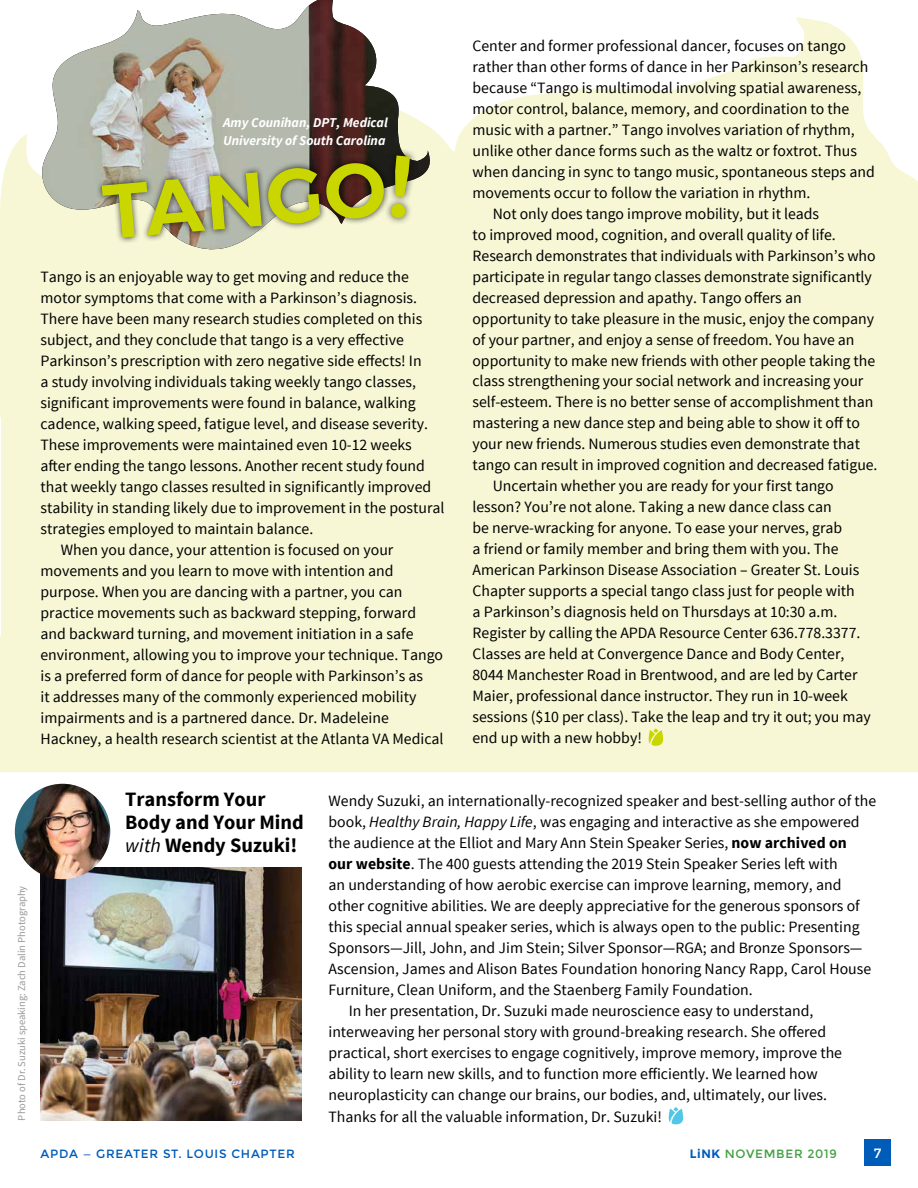
<style>
.page{position:relative;width:918px;height:1188px;background:#fff}
.page>*{position:absolute;margin:0;border:0;box-sizing:border-box;transform-origin:0 0}
.t1{font:700 20.4px/22.6px "Source Sans Pro";color:#000}
.t2{font:15.75px "Source Sans Pro";color:#000}
.t3{font:italic 700 13.5px/18px "Source Sans Pro";color:#fff}
.t4{font:13.5px "Montserrat";color:#fff}
.t5{font:12px "Montserrat";letter-spacing:.06em;color:#005cb9}
.t6{font:12px "Montserrat";letter-spacing:.06em;color:#43a042}
.t7{font:10.5px "Source Sans Pro";color:#979899}
.s1{font-weight:400;font-style:italic;font-size:19.95px}
.s2{font-style:italic}
.s3{font-weight:700}
.s4{font-weight:600;color:#005cb9}
</style>
<div class="page">
<div style="left:0;top:17px;width:918px;height:755px;background:#f7f7d6"></div>
<img style="left:40px;top:0;width:391px;height:251px">
<hr style="left:0;top:417px;width:1px;height:219px;background:#fff">
<svg style="left:648px;top:728px;width:16px;height:18px"></svg>
<div style="left:95px;top:157px;width:295px;height:87px;background:#000;opacity:.75"></div>
<svg style="left:102px;top:163px;width:282px;height:75px;background:#b6b865"></svg>
<div style="left:384px;top:148px;width:33px;height:77px;background:#000;opacity:.75"></div>
<svg style="left:391px;top:156px;width:19px;height:62px"></svg>
<svg style="left:668px;top:1107px;width:16px;height:17px"></svg>
<img style="left:40px;top:868px;width:261px;height:252px">
<img style="left:15px;top:784px;width:95px;height:95px;border-radius:48px">
<div style="left:864px;top:1139px;width:27px;height:27px;background:#005cb9"></div>
<p class="t3" style="left:223px;top:114px;width:166px">Amy Counihan, DPT, Medical<br>University of South Carolina</p>
<p class="t2" style="left:40px;top:267px;width:370px">Tango is an enjoyable way to get moving and reduce the</p>
<p class="t2" style="left:40px;top:288px;width:378px">motor symptoms that come with a Parkinson’s diagnosis.</p>
<p class="t2" style="left:40px;top:309px;width:383px">There have been many research studies completed on this</p>
<p class="t2" style="left:40px;top:330px;width:365px">subject, and they conclude that tango is a very effective</p>
<p class="t2" style="left:40px;top:351px;width:383px">Parkinson’s prescription with zero negative side effects! In</p>
<p class="t2" style="left:40px;top:372px;width:377px">a study involving individuals taking weekly tango classes,</p>
<p class="t2" style="left:40px;top:393px;width:377px">significant improvements were found in balance, walking</p>
<p class="t2" style="left:40px;top:414px;width:389px">cadence, walking speed, fatigue level, and disease severity.</p>
<p class="t2" style="left:40px;top:435px;width:373px">These improvements were maintained even 10-12 weeks</p>
<p class="t2" style="left:40px;top:456px;width:386px">after ending the tango lessons. Another recent study found</p>
<p class="t2" style="left:40px;top:477px;width:392px">that weekly tango classes resulted in significantly improved</p>
<p class="t2" style="left:40px;top:498px;width:406px">stability in standing likely due to improvement in the postural</p>
<p class="t2" style="left:40px;top:519px;width:274px">strategies employed to maintain balance.</p>
<p class="t2" style="left:61px;top:540px;width:334px">When you dance, your attention is focused on your</p>
<p class="t2" style="left:40px;top:561px;width:355px">movements and you learn to move with intention and</p>
<p class="t2" style="left:40px;top:582px;width:364px">purpose. When you are dancing with a partner, you can</p>
<p class="t2" style="left:40px;top:603px;width:377px">practice movements such as backward stepping, forward</p>
<p class="t2" style="left:40px;top:624px;width:375px">and backward turning, and movement initiation in a safe</p>
<p class="t2" style="left:40px;top:645px;width:404px">environment, allowing you to improve your technique. Tango</p>
<p class="t2" style="left:40px;top:666px;width:384px">is a preferred form of dance for people with Parkinson’s as</p>
<p class="t2" style="left:40px;top:687px;width:377px">it addresses many of the commonly experienced mobility</p>
<p class="t2" style="left:40px;top:708px;width:350px">impairments and is a partnered dance. Dr. Madeleine</p>
<p class="t2" style="left:40px;top:729px;width:405px">Hackney, a health research scientist at the Atlanta VA Medical</p>
<p class="t2" style="left:473px;top:36px;width:375px">Center and former professional dancer, focuses on tango</p>
<p class="t2" style="left:473px;top:57px;width:397px">rather than other forms of dance in her Parkinson’s research</p>
<p class="t2" style="left:473px;top:78px;width:391px">because “Tango is multimodal involving spatial awareness,</p>
<p class="t2" style="left:473px;top:99px;width:378px">motor control, balance, memory, and coordination to the</p>
<p class="t2" style="left:473px;top:120px;width:384px">music with a partner.” Tango involves variation of rhythm,</p>
<p class="t2" style="left:473px;top:141px;width:386px">unlike other dance forms such as the waltz or foxtrot. Thus</p>
<p class="t2" style="left:473px;top:162px;width:404px">when dancing in sync to tango music, spontaneous steps and</p>
<p class="t2" style="left:473px;top:183px;width:339px">movements occur to follow the variation in rhythm.</p>
<p class="t2" style="left:493px;top:204px;width:328px">Not only does tango improve mobility, but it leads</p>
<p class="t2" style="left:473px;top:225px;width:365px">to improved mood, cognition, and overall quality of life.</p>
<p class="t2" style="left:473px;top:246px;width:405px">Research demonstrates that individuals with Parkinson’s who</p>
<p class="t2" style="left:473px;top:267px;width:401px">participate in regular tango classes demonstrate significantly</p>
<p class="t2" style="left:473px;top:288px;width:331px">decreased depression and apathy. Tango offers an</p>
<p class="t2" style="left:473px;top:309px;width:403px">opportunity to take pleasure in the music, enjoy the company</p>
<p class="t2" style="left:473px;top:330px;width:384px">of your partner, and enjoy a sense of freedom. You have an</p>
<p class="t2" style="left:473px;top:351px;width:404px">opportunity to make new friends with other people taking the</p>
<p class="t2" style="left:473px;top:372px;width:392px">class strengthening your social network and increasing your</p>
<p class="t2" style="left:473px;top:392px;width:402px">self-esteem. There is no better sense of accomplishment than</p>
<p class="t2" style="left:473px;top:413px;width:389px">mastering a new dance step and being able to show it off to</p>
<p class="t2" style="left:473px;top:434px;width:389px">your new friends. Numerous studies even demonstrate that</p>
<p class="t2" style="left:473px;top:455px;width:407px">tango can result in improved cognition and decreased fatigue.</p>
<p class="t2" style="left:493px;top:476px;width:343px">Uncertain whether you are ready for your first tango</p>
<p class="t2" style="left:473px;top:497px;width:361px">lesson? You’re not alone. Taking a new dance class can</p>
<p class="t2" style="left:473px;top:518px;width:371px">be nerve-wracking for anyone. To ease your nerves, grab</p>
<p class="t2" style="left:473px;top:539px;width:368px">a friend or family member and bring them with you. The</p>
<p class="t2" style="left:473px;top:560px;width:388px">American Parkinson Disease Association – Greater St. Louis</p>
<p class="t2" style="left:473px;top:581px;width:384px">Chapter supports a special tango class just for people with</p>
<p class="t2" style="left:473px;top:602px;width:366px">a Parkinson’s diagnosis held on Thursdays at 10:30 a.m.</p>
<p class="t2" style="left:473px;top:623px;width:389px">Register by calling the APDA Resource Center 636.778.3377.</p>
<p class="t2" style="left:473px;top:644px;width:373px">Classes are held at Convergence Dance and Body Center,</p>
<p class="t2" style="left:473px;top:665px;width:387px">8044 Manchester Road in Brentwood, and are led by Carter</p>
<p class="t2" style="left:473px;top:686px;width:377px">Maier, professional dance instructor. They run in 10-week</p>
<p class="t2" style="left:473px;top:707px;width:400px">sessions ($10 per class). Take the leap and try it out; you may</p>
<p class="t2" style="left:473px;top:728px;width:171px">end up with a new hobby!</p>
<p class="t7" style="left:15px;top:1120px;width:236px;rotate:-90deg">Photo of Dr. Suzuki speaking: Zach Dalin Photography</p>
<p class="t1" style="left:125px;top:789px;width:180px">Transform Your<br>Body and Your Mind <span class="s1">with</span> Wendy Suzuki!</p>
<p class="t2" style="left:328px;top:791px;width:549px">Wendy Suzuki, an internationally-recognized speaker and best-selling author of the</p>
<p class="t2" style="left:328px;top:812px;width:533px">book, <span class="s2">Healthy Brain, Happy Life</span>, was engaging and interactive as she empowered</p>
<p class="t2" style="left:328px;top:833px;width:520px">the audience at the Elliot and Mary Ann Stein Speaker Series, <span class="s3">now archived on</span></p>
<p class="t2" style="left:328px;top:854px;width:511px"><span class="s3">our website</span>. The 400 guests attending the 2019 Stein Speaker Series left with</p>
<p class="t2" style="left:328px;top:875px;width:515px">an understanding of how aerobic exercise can improve learning, memory, and</p>
<p class="t2" style="left:328px;top:896px;width:533px">other cognitive abilities. We are deeply appreciative for the generous sponsors of</p>
<p class="t2" style="left:328px;top:917px;width:533px">this special annual speaker series, which is always open to the public: Presenting</p>
<p class="t2" style="left:328px;top:938px;width:536px">Sponsors—Jill, John, and Jim Stein; Silver Sponsor—RGA; and Bronze Sponsors—</p>
<p class="t2" style="left:328px;top:959px;width:544px">Ascension, James and Alison Bates Foundation honoring Nancy Rapp, Carol House</p>
<p class="t2" style="left:328px;top:980px;width:426px">Furniture, Clean Uniform, and the Staenberg Family Foundation.</p>
<p class="t2" style="left:349px;top:1001px;width:466px">In her presentation, Dr. Suzuki made neuroscience easy to understand,</p>
<p class="t2" style="left:328px;top:1022px;width:499px">interweaving her personal story with ground-breaking research. She offered</p>
<p class="t2" style="left:328px;top:1043px;width:515px">practical, short exercises to engage cognitively, improve memory, improve the</p>
<p class="t2" style="left:328px;top:1064px;width:491px">ability to learn new skills, and to function more efficiently. We learned how</p>
<p class="t2" style="left:328px;top:1085px;width:500px">neuroplasticity can change our brains, our bodies, and, ultimately, our lives.</p>
<p class="t2" style="left:328px;top:1107px;width:335px">Thanks for all the valuable information, Dr. Suzuki!</p>
<p class="t5" style="left:40px;top:1147px;width:256px">APDA — GREATER ST. LOUIS CHAPTER</p>
<p class="t6" style="left:690px;top:1147px;width:149px"><span class="s4">LiNK</span> NOVEMBER 2019</p>
<p class="t4" style="left:874px;top:1145px;width:9px">7</p>
</div>
